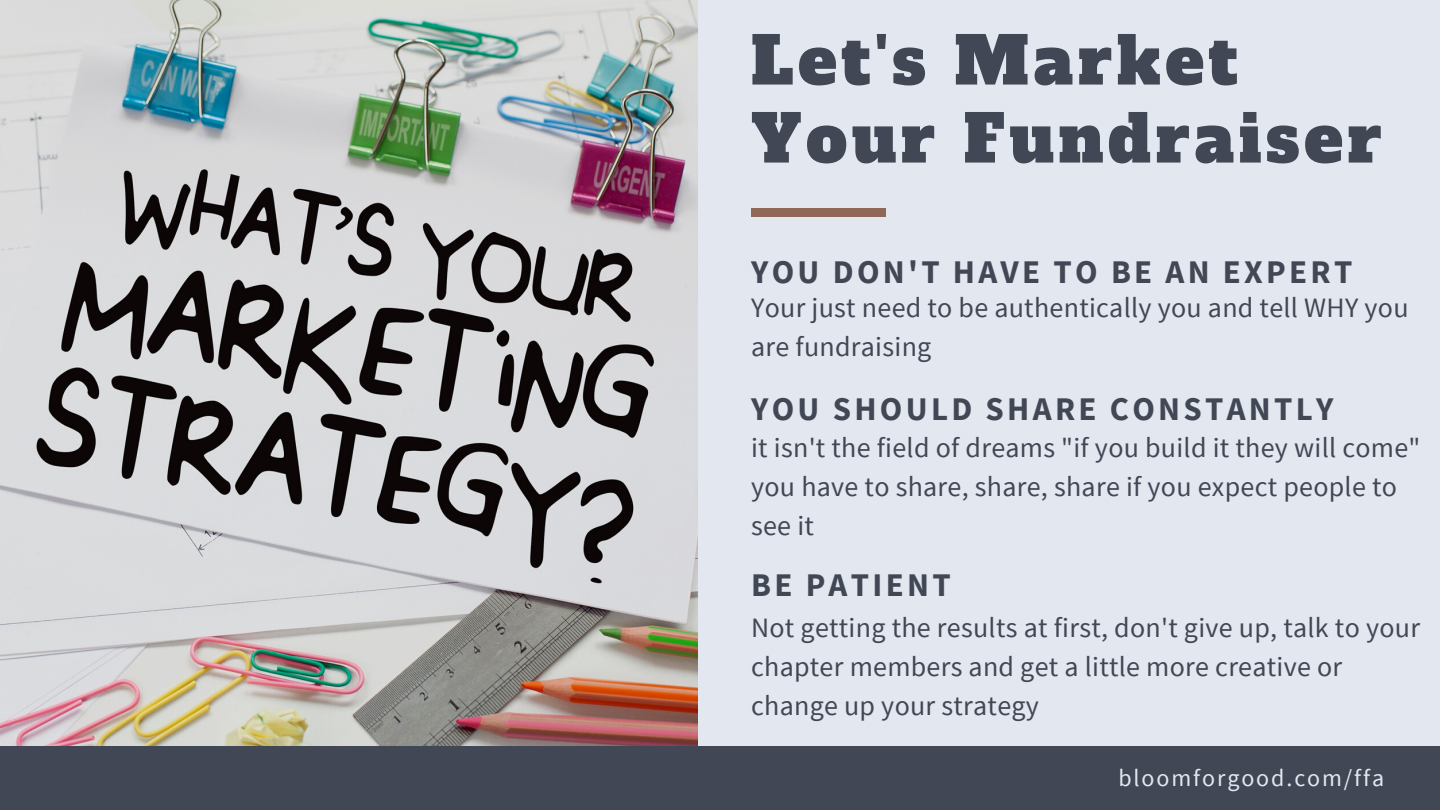
<style>
.page{position:relative;width:1440px;height:810px;background:#e3e8f0}
.page>*{position:absolute;margin:0;border:0;box-sizing:border-box;transform-origin:0 0}
.t1{font:65px/78px "Alfa Slab One";letter-spacing:.07em;color:#414754}
.t2{font:700 33px "Source Sans Pro";letter-spacing:.1em;color:#414754}
.t3{font:28px/39px "Source Sans Pro";letter-spacing:.01em;color:#414754}
.t4{font:24px "Source Sans Pro";letter-spacing:.08em;color:#e3e8f0}
</style>
<div class="page">
<img style="left:0;top:0;width:698px;height:746px">
<div style="left:0;top:746px;width:1440px;height:64px;background:#414754"></div>
<div style="left:751px;top:208px;width:135px;height:9px;background:#8f6858"></div>
<p class="t1" style="left:751px;top:23px;width:632px">Let's Market<br>Your Fundraiser</p>
<p class="t2" style="left:751px;top:251px;width:603px">YOU DON'T HAVE TO BE AN EXPERT</p>
<p class="t3" style="left:751px;top:288px;width:659px">Your just need to be authentically you and tell WHY you are fundraising</p>
<p class="t2" style="left:751px;top:388px;width:584px">YOU SHOULD SHARE CONSTANTLY</p>
<p class="t3" style="left:751px;top:427px;width:671px">it isn't the field of dreams "if you build it they will come" you have to share, share, share if you expect people to see it</p>
<p class="t2" style="left:751px;top:564px;width:201px">BE PATIENT</p>
<p class="t3" style="left:751px;top:608px;width:670px">Not getting the results at first, don't give up, talk to your chapter members and get a little more creative or change up your strategy</p>
<p class="t4" style="left:1118px;top:763px;width:267px">bloomforgood.com/ffa</p>
</div>
